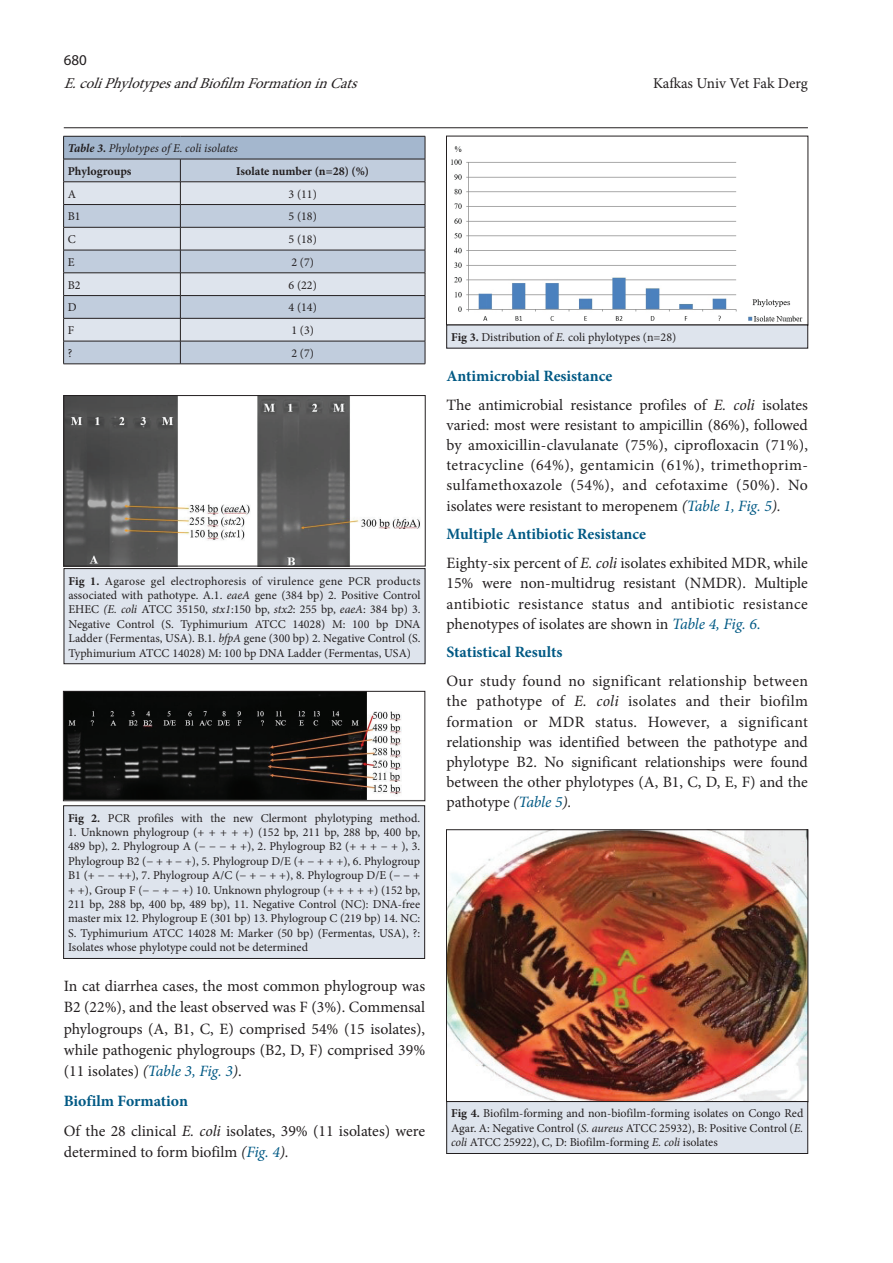
<style>
.page{position:relative;width:893px;height:1263px;background:#fff}
.page>*{position:absolute;margin:0;border:0;box-sizing:border-box;transform-origin:0 0}
.t1{font:15.75px/20.2px "Minion Pro";color:#231f20;text-align:justify}
.t2{font:700 15.75px "Minion Pro";color:#005984}
.t3{font:italic 15px "Minion Pro";color:#231f20}
.t4{font:15px "Minion Pro";letter-spacing:-.005em;color:#231f20}
.t5{font:15px "Myriad Pro";color:#231f20}
.t6{font:12px/14.4px "Minion Pro";color:#231f20;text-align:justify}
.t7{font:italic 12px/22.8px "Minion Pro";letter-spacing:-.005em;color:#231f20}
.t8{font:700 12px "Minion Pro";letter-spacing:-.005em;color:#231f20}
.s1{font-weight:700}
.s2{font-weight:700;font-style:normal}
.s3{font-style:italic}
.s4{font-style:italic;color:#005984}
.s5{font-weight:700;color:#005984}
</style>
<div class="page">
<hr style="left:64px;top:127px;width:744px;height:1px;background:#231f20">
<svg style="left:63px;top:136px;width:363px;height:228px;background:#c0cad7"></svg>
<hr style="left:63px;top:364px;width:117px;height:1px;background:#231f20">
<hr style="left:180px;top:364px;width:245px;height:1px;background:#231f20">
<img style="left:65px;top:693px;width:337px;height:106px">
<div style="left:63px;top:691px;width:362px;height:110px;border:1px solid #231f20"></div>
<div style="left:64px;top:806px;width:361px;height:152px;background:#dee4ed"></div>
<div style="left:63px;top:805px;width:362px;height:154px;border:1px solid #231f20"></div>
<img style="left:451px;top:146px;width:352px;height:176px">
<div style="left:446px;top:136px;width:362px;height:189px;border:1px solid #231f20"></div>
<div style="left:447px;top:325px;width:361px;height:23px;background:#dee4ed"></div>
<img style="left:448px;top:831px;width:358px;height:269px">
<div style="left:446px;top:829px;width:362px;height:273px;border:1px solid #231f20"></div>
<div style="left:447px;top:1101px;width:361px;height:52px;background:#dee4ed"></div>
<div style="left:446px;top:1101px;width:362px;height:53px;border:1px solid #231f20"></div>
<img style="left:66px;top:397px;width:354px;height:167px">
<div style="left:64px;top:395px;width:361px;height:171px;border:1px solid #231f20"></div>
<div style="left:64px;top:569px;width:361px;height:95px;background:#dee4ed"></div>
<div style="left:64px;top:568px;width:361px;height:96px;border:1px solid #231f20"></div>
<p class="t5" style="left:64px;top:51px;width:25px">680</p>
<p class="t3" style="left:64px;top:74px;width:301px">E.coliPhylotypesandBiofilmFormationinCats</p>
<p class="t4" style="left:653px;top:74px;width:156px">Kafkas Univ Vet Fak Derg</p>
<p class="t7" style="left:68px;top:137px;width:172px"><span class="s1">Table 3.</span> Phylotypes of E. coli isolates<br><span class="s2">Phylogroups</span></p>
<p class="t8" style="left:236px;top:162px;width:134px">Isolate number (n=28) (%)</p>
<p class="t6" style="left:68px;top:187px;width:10px">A</p>
<p class="t6" style="left:289px;top:187px;width:30px">3 (11)</p>
<p class="t6" style="left:68px;top:209px;width:14px">B1</p>
<p class="t6" style="left:289px;top:209px;width:30px">5 (18)</p>
<p class="t6" style="left:68px;top:232px;width:9px">C</p>
<p class="t6" style="left:289px;top:232px;width:30px">5 (18)</p>
<p class="t6" style="left:68px;top:255px;width:8px">E</p>
<p class="t6" style="left:291px;top:255px;width:24px">2 (7)</p>
<p class="t6" style="left:68px;top:278px;width:14px">B2</p>
<p class="t6" style="left:289px;top:278px;width:30px">6 (22)</p>
<p class="t6" style="left:68px;top:300px;width:10px">D</p>
<p class="t6" style="left:289px;top:300px;width:30px">4 (14)</p>
<p class="t6" style="left:68px;top:323px;width:8px">F</p>
<p class="t6" style="left:291px;top:323px;width:24px">1 (3)</p>
<p class="t6" style="left:68px;top:346px;width:6px">?</p>
<p class="t6" style="left:291px;top:346px;width:24px">2 (7)</p>
<p class="t6" style="left:68px;top:573px;width:354px"><span class="s1">Fig 1.</span> Agarose gel electrophoresis of virulence gene PCR products associated with pathotype. A.1. <span class="s3">eaeA</span> gene (384 bp) 2. Positive Control EHEC <span class="s3">(E. coli</span> ATCC 35150, <span class="s3">stx1</span>:150 bp, <span class="s3">stx2</span>: 255 bp, <span class="s3">eaeA</span>: 384 bp) 3.<br>Negative Control (S. Typhimurium ATCC 14028) M: 100 bp DNA Ladder (Fermentas, USA). B.1. <span class="s3">bfpA</span> gene (300 bp) 2. Negative Control (S.<br>Typhimurium ATCC 14028) M: 100 bp DNA Ladder (Fermentas, USA)</p>
<p class="t6" style="left:68px;top:811px;width:354px"><span class="s1">Fig 2.</span> PCR profiles with the new Clermont phylotyping method.</p>
<p class="t6" style="left:68px;top:825px;width:354px">1. Unknown phylogroup (+ + + + +) (152 bp, 211 bp, 288 bp, 400 bp, 489 bp), 2. Phylogroup A (− − − + +), 2. Phylogroup B2 (+ + + − + ), 3.<br>Phylogroup B2 (− + + − +), 5. Phylogroup D/E (+ − + + +), 6. Phylogroup B1 (+ − − ++), 7. Phylogroup A/C (− + − + +), 8. Phylogroup D/E (− − + + +), Group F (− − + − +) 10. Unknown phylogroup (+ + + + +) (152 bp, 211 bp, 288 bp, 400 bp, 489 bp), 11. Negative Control (NC): DNA-free master mix 12. Phylogroup E (301 bp) 13. Phylogroup C (219 bp) 14. NC:<br>S. Typhimurium ATCC 14028 M: Marker (50 bp) (Fermentas, USA), ?:<br>Isolates whose phylotype could not be determined</p>
<p class="t1" style="left:64px;top:976px;width:363px;line-height:21.1px">In cat diarrhea cases, the most common phylogroup was B2 (22%), and the least observed was F (3%). Commensal phylogroups (A, B1, C, E) comprised 54% (15 isolates), while pathogenic phylogroups (B2, D, F) comprised 39% (11 isolates) <span class="s3">(</span><span class="s4">Table 3, Fig. 3</span><span class="s3">)</span>.</p>
<p class="t1" style="left:64px;top:1086px;width:363px;line-height:29.7px"><span class="s5">Biofilm Formation<br></span>Of the 28 clinical <span class="s3">E. coli</span> isolates, 39% (11 isolates) were</p>
<p class="t1" style="left:64px;top:1141px;width:227px">determined to form biofilm <span class="s3">(</span><span class="s4">Fig. 4</span><span class="s3">).</span></p>
<p class="t6" style="left:451px;top:330px;width:227px"><span class="s1">Fig 3.</span> Distribution of <span class="s3">E.</span> coli phylotypes (n=28)</p>
<p class="t1" style="left:446px;top:362px;width:363px;line-height:28.7px"><span class="s5">Antimicrobial Resistance<br></span>The antimicrobial resistance profiles of <span class="s3">E. coli</span> isolates</p>
<p class="t1" style="left:446px;top:415px;width:363px">varied: most were resistant to ampicillin (86%), followed by amoxicillin-clavulanate (75%), ciprofloxacin (71%), tetracycline (64%), gentamicin (61%), trimethoprim&shy;sulfamethoxazole (54%), and cefotaxime (50%). No isolates were resistant to meropenem <span class="s3">(</span><span class="s4">Table 1, Fig. 5</span><span class="s3">).</span></p>
<p class="t1" style="left:446px;top:520px;width:363px;line-height:28.7px"><span class="s5">Multiple Antibiotic Resistance<br></span>Eighty-six percent of <span class="s3">E. coli</span> isolates exhibited MDR, while</p>
<p class="t1" style="left:446px;top:573px;width:363px">15% were non-multidrug resistant (NMDR). Multiple antibiotic resistance status and antibiotic resistance phenotypes of isolates are shown in <span class="s4">Table 4, Fig. 6.</span></p>
<p class="t2" style="left:446px;top:641px;width:117px">Statistical Results</p>
<p class="t1" style="left:446px;top:671px;width:363px">Our study found no significant relationship between the pathotype of <span class="s3">E. coli</span> isolates and their biofilm formation or MDR status. However, a significant relationship was identified between the pathotype and phylotype B2. No significant relationships were found between the other phylotypes (A, B1, C, D, E, F) and the pathotype <span class="s3">(</span><span class="s4">Table 5</span><span class="s3">).</span></p>
<p class="t6" style="left:451px;top:1106px;width:354px"><span class="s1">Fig 4.</span> Biofilm-forming and non-biofilm-forming isolates on Congo Red Agar. A: Negative Control (<span class="s3">S. aureus</span> ATCC 25932), B: Positive Control (<span class="s3">E. coli</span> ATCC 25922), C, D: Biofilm-forming <span class="s3">E. coli</span> isolates</p>
</div>
